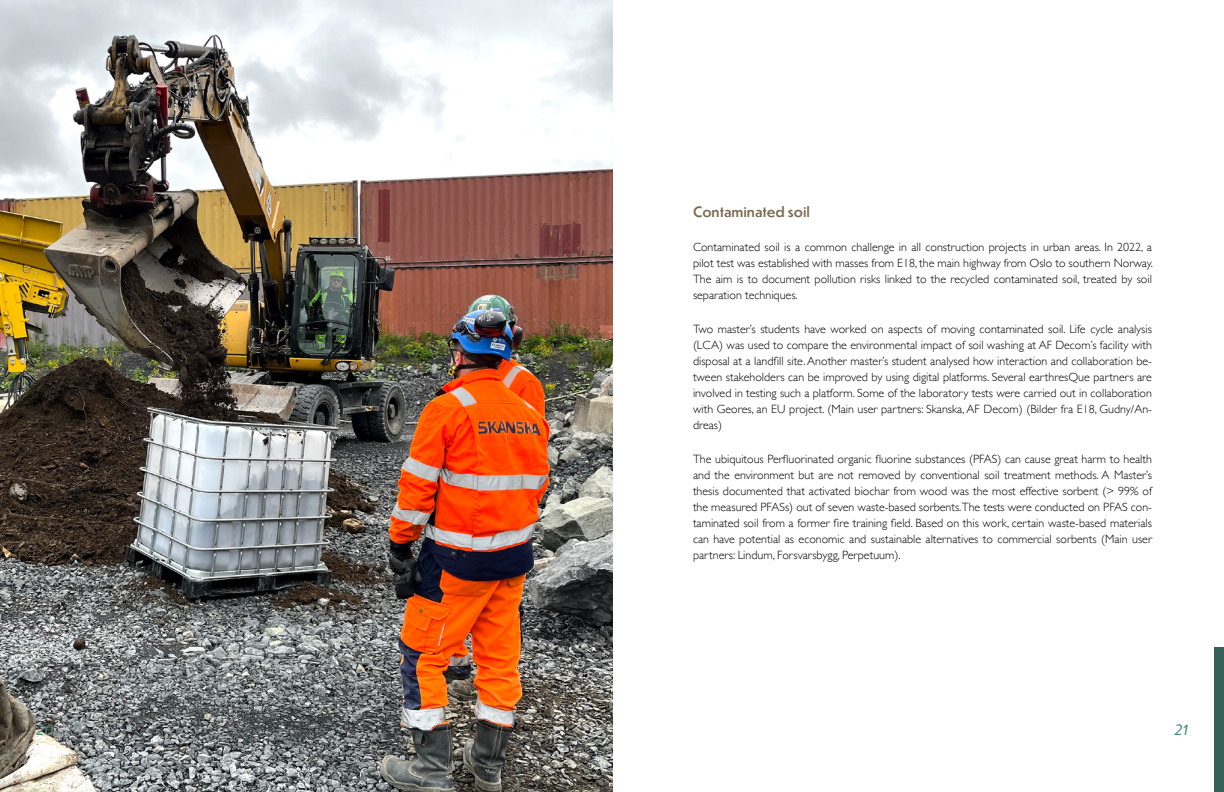
<style>
.page{position:relative;width:1224px;height:792px;background:#fff}
.page>*{position:absolute;margin:0;border:0;box-sizing:border-box;transform-origin:0 0}
.t1{font:500 14px "Dunbar Text";color:#7c6a52}
.t2{font:italic 14px "Dunbar Text";color:#4f8881}
.t3{font:300 12px/16px "Gill Sans";color:#000;text-align:justify}
</style>
<div class="page">
<img style="left:0;top:1px;width:612px;height:791px">
<div style="left:1214px;top:648px;width:10px;height:144px;background:#36615a"></div>
<p class="t1" style="left:693px;top:202px;width:118px">Contaminated soil</p>
<p class="t3" style="left:693px;top:238px;width:461px">Contaminated soil is a common challenge in all construction projects in urban areas. In 2022, a pilot test was established with masses from E18, the main highway from Oslo to southern Norway.<br>The aim is to document pollution risks linked to the recycled contaminated soil, treated by soil separation techniques.</p>
<p class="t3" style="left:693px;top:320px;width:461px">Two master’s students have worked on aspects of moving contaminated soil. Life cycle analysis (LCA) was used to compare the environmental impact of soil washing at AF Decom’s facility with disposal at a landfill site. Another master’s student analysed how interaction and collaboration be&shy;tween stakeholders can be improved by using digital platforms. Several earthresQue partners are involved in testing such a platform. Some of the laboratory tests were carried out in collaboration with Geores, an EU project. (Main user partners: Skanska, AF Decom) (Bilder fra E18, Gudny/An&shy;dreas)</p>
<p class="t3" style="left:693px;top:450px;width:461px">The ubiquitous Perfluorinated organic fluorine substances (PFAS) can cause great harm to health and the environment but are not removed by conventional soil treatment methods. A Master’s thesis documented that activated biochar from wood was the most effective sorbent (&gt; 99% of the measured PFASs) out of seven waste-based sorbents.The tests were conducted on PFAS con&shy;taminated soil from a former fire training field. Based on this work, certain waste-based materials can have potential as economic and sustainable alternatives to commercial sorbents (Main user partners: Lindum, Forsvarsbygg, Perpetuum).</p>
<p class="t2" style="left:36px;top:720px;width:19px">20</p>
<p class="t2" style="left:1174px;top:720px;width:15px">21</p>
</div>
